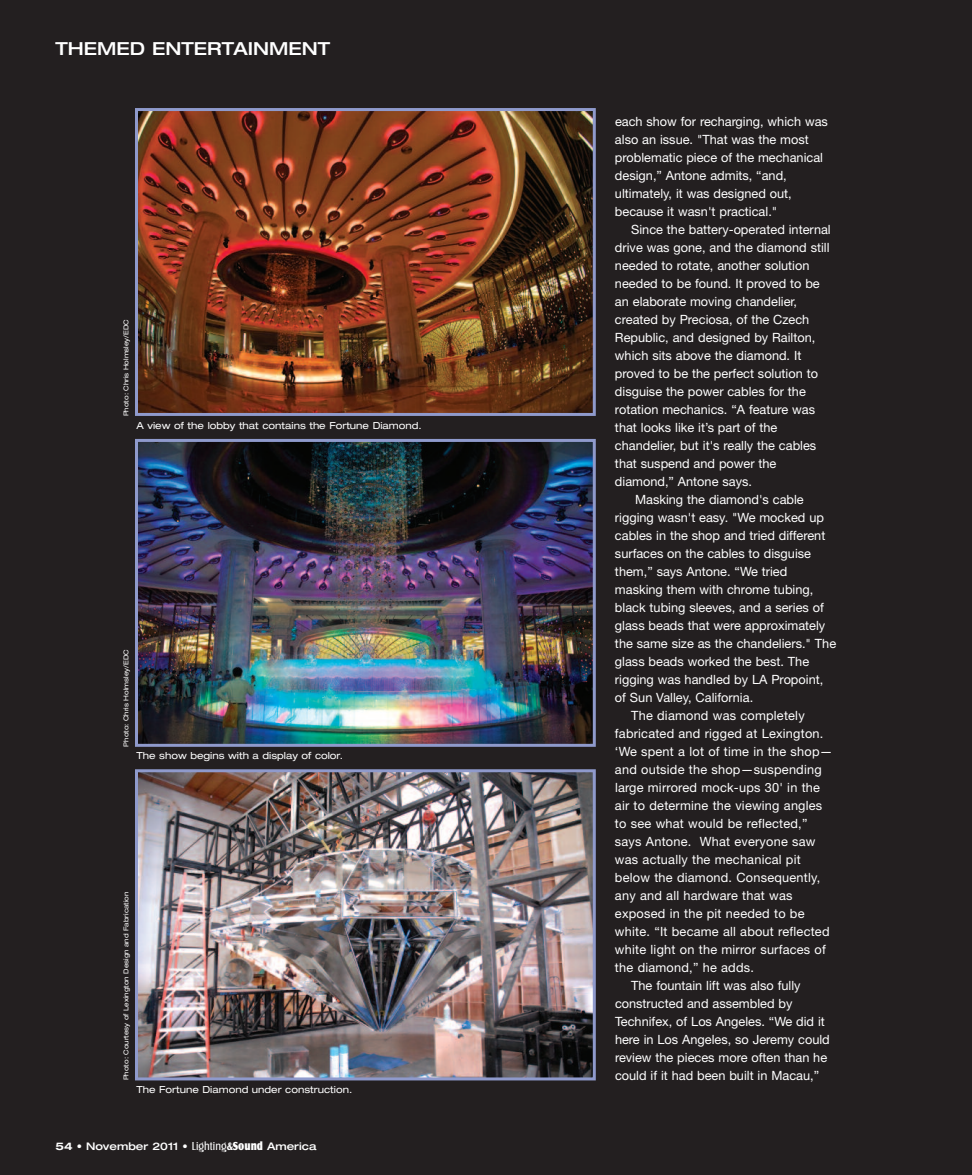
<style>
.page{position:relative;width:972px;height:1175px;background:#fff}
.page>*{position:absolute;margin:0;border:0;box-sizing:border-box;transform-origin:0 0}
.t1{font:500 expanded 18px "Helvetica Neue";color:#fff}
.t2{font:12.75px/18px "Helvetica Neue";color:#fff}
.t3{font:500 expanded 10.5px "Helvetica Neue";color:#fff}
.t4{font:expanded 9.75px "Helvetica Neue";color:#fff}
.t5{font:expanded 6.75px "Helvetica Neue";color:#fff}
.s1{font-weight:700}
.s2{font-family:"Castle T";font-weight:400;font-stretch:normal;font-size:12px}
.s3{font-family:"Castle T";font-weight:700;font-stretch:normal;font-size:12px}
.s4{font-family:"Castle T Ultr";font-weight:400;font-stretch:normal;font-size:12px}
</style>
<div class="page">
<div style="left:0;top:0;width:972px;height:1174px;background:#231f20"></div>
<img style="left:139px;top:443px;width:453px;height:300px">
<div style="left:135px;top:439px;width:461px;height:308px;border:3px solid #8f9acc"></div>
<img style="left:139px;top:112px;width:453px;height:300px">
<div style="left:135px;top:108px;width:461px;height:308px;border:3px solid #8f9acc"></div>
<img style="left:139px;top:773px;width:453px;height:303px">
<div style="left:135px;top:769px;width:461px;height:311px;border:3px solid #8f9acc"></div>
<h1 class="t1" style="left:56px;top:42px;width:276px">THEMED ENTERTAINMENT</h1>
<p class="t5" style="left:124px;top:416px;width:99px;rotate:-90deg">Photo: Chris Holmsley/EDC</p>
<p class="t4" style="left:136px;top:422px;width:287px">A view of the lobby that contains the Fortune Diamond.</p>
<p class="t5" style="left:124px;top:746px;width:99px;rotate:-90deg">Photo: Chris Holmsley/EDC</p>
<p class="t4" style="left:136px;top:752px;width:208px">The show begins with a display of color.</p>
<p class="t5" style="left:124px;top:1080px;width:190px;rotate:-90deg">Photo: Courtesy of Lexington Design and Fabrication</p>
<p class="t4" style="left:137px;top:1086px;width:217px">The Fortune Diamond under construction.</p>
<p class="t3" style="left:56px;top:1142px;width:262px"><span class="s1">54</span> • November 2011 • <span class="s2">Lighting</span><span class="s3">&amp;</span><span class="s4">Sound</span> America</p>
<p class="t2" style="left:615px;top:114px;width:214px">each show for recharging, which was also an issue. "That was the most problematic piece of the mechanical design,” Antone admits, “and, ultimately, it was designed out, because it wasn't practical."</p>
<p class="t2" style="left:631px;top:222px;width:201px">Since the battery-operated internal</p>
<p class="t2" style="left:615px;top:240px;width:216px">drive was gone, and the diamond still</p>
<p class="t2" style="left:615px;top:258px;width:196px">needed to rotate, another solution</p>
<p class="t2" style="left:615px;top:276px;width:206px">needed to be found. It proved to be</p>
<p class="t2" style="left:615px;top:294px;width:184px">an elaborate moving chandelier,</p>
<p class="t2" style="left:615px;top:312px;width:196px">created by Preciosa, of the Czech</p>
<p class="t2" style="left:615px;top:330px;width:202px">Republic, and designed by Railton,</p>
<p class="t2" style="left:615px;top:348px;width:188px">which sits above the diamond. It</p>
<p class="t2" style="left:615px;top:366px;width:205px">proved to be the perfect solution to</p>
<p class="t2" style="left:615px;top:384px;width:192px">disguise the power cables for the</p>
<p class="t2" style="left:615px;top:402px;width:202px">rotation mechanics. “A feature was</p>
<p class="t2" style="left:615px;top:420px;width:164px">that looks like it’s part of the</p>
<p class="t2" style="left:615px;top:438px;width:203px">chandelier, but it's really the cables</p>
<p class="t2" style="left:615px;top:456px;width:163px">that suspend and power the</p>
<p class="t2" style="left:615px;top:474px;width:138px">diamond,” Antone says.</p>
<p class="t2" style="left:635px;top:492px;width:170px">Masking the diamond's cable</p>
<p class="t2" style="left:615px;top:510px;width:211px">rigging wasn't easy. "We mocked up</p>
<p class="t2" style="left:615px;top:528px;width:212px">cables in the shop and tried different</p>
<p class="t2" style="left:615px;top:546px;width:198px">surfaces on the cables to disguise</p>
<p class="t2" style="left:615px;top:564px;width:174px">them,” says Antone. “We tried</p>
<p class="t2" style="left:615px;top:582px;width:200px">masking them with chrome tubing,</p>
<p class="t2" style="left:615px;top:600px;width:210px">black tubing sleeves, and a series of</p>
<p class="t2" style="left:615px;top:618px;width:212px">glass beads that were approximately</p>
<p class="t2" style="left:615px;top:636px;width:223px">the same size as the chandeliers." The</p>
<p class="t2" style="left:615px;top:654px;width:196px">glass beads worked the best. The</p>
<p class="t2" style="left:615px;top:672px;width:210px">rigging was handled by LA Propoint,</p>
<p class="t2" style="left:615px;top:690px;width:140px">of Sun Valley, California.</p>
<p class="t2" style="left:631px;top:708px;width:175px">The diamond was completely</p>
<p class="t2" style="left:615px;top:726px;width:210px">fabricated and rigged at Lexington.</p>
<p class="t2" style="left:615px;top:744px;width:219px">‘We spent a lot of time in the shop—</p>
<p class="t2" style="left:615px;top:762px;width:208px">and outside the shop—suspending</p>
<p class="t2" style="left:615px;top:780px;width:207px">large mirrored mock-ups 30' in the</p>
<p class="t2" style="left:615px;top:798px;width:209px">air to determine the viewing angles</p>
<p class="t2" style="left:615px;top:816px;width:194px">to see what would be reflected,”</p>
<p class="t2" style="left:615px;top:834px;width:202px">says Antone. What everyone saw</p>
<p class="t2" style="left:615px;top:852px;width:187px">was actually the mechanical pit</p>
<p class="t2" style="left:615px;top:870px;width:207px">below the diamond. Consequently,</p>
<p class="t2" style="left:615px;top:888px;width:179px">any and all hardware that was</p>
<p class="t2" style="left:615px;top:906px;width:191px">exposed in the pit needed to be</p>
<p class="t2" style="left:615px;top:924px;width:216px">white. “It became all about reflected</p>
<p class="t2" style="left:615px;top:942px;width:212px">white light on the mirror surfaces of</p>
<p class="t2" style="left:615px;top:960px;width:140px">the diamond,” he adds.</p>
<p class="t2" style="left:631px;top:978px;width:171px">The fountain lift was also fully</p>
<p class="t2" style="left:615px;top:996px;width:179px">constructed and assembled by</p>
<p class="t2" style="left:615px;top:1014px;width:211px">Technifex, of Los Angeles. “We did it</p>
<p class="t2" style="left:615px;top:1032px;width:216px">here in Los Angeles, so Jeremy could</p>
<p class="t2" style="left:615px;top:1050px;width:214px">review the pieces more often than he</p>
<p class="t2" style="left:615px;top:1068px;width:206px">could if it had been built in Macau,”</p>
</div>
